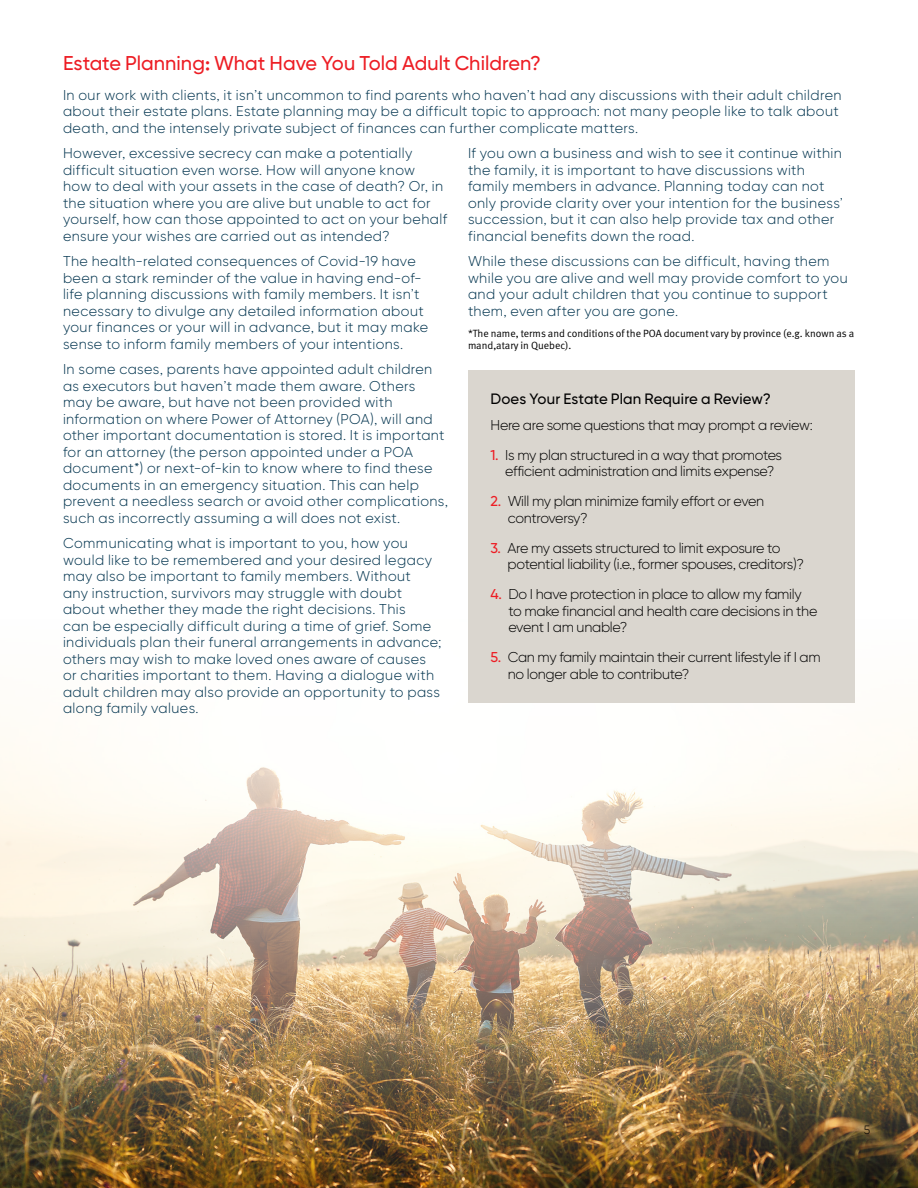
<style>
.page{position:relative;width:918px;height:1188px;background:#fff}
.page>*{position:absolute;margin:0;border:0;box-sizing:border-box;transform-origin:0 0}
.MASTER_Head{font:500 19.95px "Gilroy BN";color:#ed1d24}
.MASTER_Subtitle{font:500 15px "Gilroy BN";letter-spacing:.01em;color:#000}
.MASTER_Body{font:300 14.25px/16.5px "Gilroy BN";letter-spacing:.025em;color:#00334e}
.MASTER_Body-2{font:300 14.25px/16.5px "Gilroy BN";letter-spacing:-.02em;color:#000}
.t1{font:300 12px "Gilroy BN";color:#000}
.MASTER_Legal{font:10.5px/12px "Meta Normal LF";color:#000}
.s1{font-weight:500;color:#ed1d24}
</style>
<div class="page">
<img style="left:0;top:619px;width:918px;height:569px">
<div style="left:469px;top:370px;width:386px;height:334px;background:#dad6cf"></div>
<p class="MASTER_Head" style="left:63px;top:51px;width:479px">Estate Planning: What Have You Told Adult Children?</p>
<p class="MASTER_Body" style="left:63px;top:87px;width:780px">In our work with clients, it isn’t uncommon to find parents who haven’t had any discussions with their adult children about their estate plans. Estate planning may be a difficult topic to approach: not many people like to talk about death, and the intensely private subject of finances can further complicate matters.</p>
<p class="MASTER_Body" style="left:63px;top:145px;width:386px">However, excessive secrecy can make a potentially difficult situation even worse. How will anyone know<br>how to deal with your assets in the case of death? Or, in the situation where you are alive but unable to act for yourself, how can those appointed to act on your behalf ensure your wishes are carried out as intended?</p>
<p class="MASTER_Body" style="left:63px;top:253px;width:367px">The health-related consequences of Covid-19 have been a stark reminder of the value in having end-of&shy;life planning discussions with family members. It isn’t necessary to divulge any detailed information about your finances or your will in advance, but it may make sense to inform family members of your intentions.</p>
<p class="MASTER_Body" style="left:63px;top:361px;width:387px">In some cases, parents have appointed adult children as executors but haven’t made them aware. Others may be aware, but have not been provided with information on where Power of Attorney (POA), will and other important documentation is stored. It is important for an attorney (the person appointed under a POA document*) or next-of-kin to know where to find these documents in an emergency situation. This can help prevent a needless search or avoid other complications, such as incorrectly assuming a will does not exist.</p>
<p class="MASTER_Body" style="left:63px;top:535px;width:380px">Communicating what is important to you, how you would like to be remembered and your desired legacy may also be important to family members. Without<br>any instruction, survivors may struggle with doubt about whether they made the right decisions. This<br>can be especially difficult during a time of grief. Some individuals plan their funeral arrangements in advance; others may wish to make loved ones aware of causes or charities important to them. Having a dialogue with adult children may also provide an opportunity to pass along family values.</p>
<p class="MASTER_Body" style="left:468px;top:145px;width:377px">If you own a business and wish to see it continue within the family, it is important to have discussions with family members in advance. Planning today can not only provide clarity over your intention for the business’ succession, but it can also help provide tax and other financial benefits down the road.</p>
<p class="MASTER_Body" style="left:468px;top:253px;width:381px">While these discussions can be difficult, having them while you are alive and well may provide comfort to you and your adult children that you continue to support them, even after you are gone.</p>
<p class="MASTER_Legal" style="left:468px;top:327px;width:388px">*The name, terms and conditions of the POA document vary by province (e.g. known as a mand,atary in Quebec).</p>
<p class="MASTER_Subtitle" style="left:490px;top:390px;width:282px">Does Your Estate Plan Require a Review?</p>
<p class="MASTER_Body-2" style="left:490px;top:417px;width:324px">Here are some questions that may prompt a review:</p>
<p class="MASTER_Body-2" style="left:490px;top:447px;width:293px;text-align:center"><span class="s1">1.</span> Is my plan structured in a way that promotes efficient administration and limits expense?</p>
<p class="MASTER_Body-2" style="left:508px;top:493px;width:258px;text-indent:-17px"><span class="s1">2.</span> Will my plan minimize family effort or even controversy?</p>
<p class="MASTER_Body-2" style="left:508px;top:540px;width:298px;text-indent:-17px"><span class="s1">3.</span> Are my assets structured to limit exposure to potential liability (i.e., former spouses, creditors)?</p>
<p class="MASTER_Body-2" style="left:508px;top:586px;width:310px;text-indent:-18px"><span class="s1">4.</span> Do I have protection in place to allow my family to make financial and health care decisions in the event I am unable?</p>
<p class="MASTER_Body-2" style="left:508px;top:649px;width:315px;text-indent:-17px"><span class="s1">5.</span> Can my family maintain their current lifestyle if I am no longer able to contribute?</p>
<p class="t1" style="left:864px;top:1122px;width:8px">5</p>
</div>
